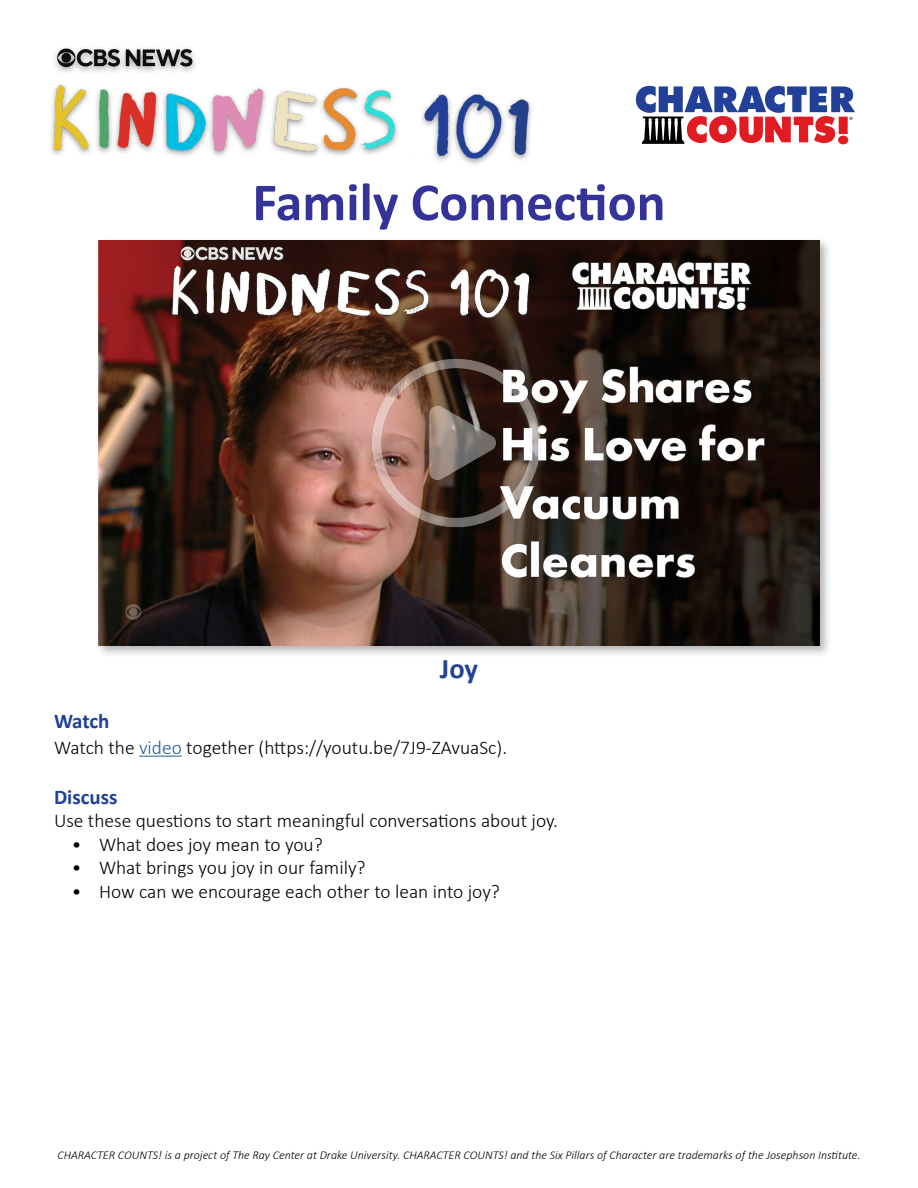
<style>
.page{position:relative;width:918px;height:1188px;background:#fff}
.page>*{position:absolute;margin:0;border:0;box-sizing:border-box;transform-origin:0 0}
.t1{font:700 54px "Calibri";color:#339}
.t2{font:700 28.5px "Calibri";color:#234396}
.t3{font:700 21px "Calibri";color:#234098}
.t4{font:300 19.5px "Calibri";color:#000}
.t5{font:italic 300 12px "Calibri";color:#000}
.s1{color:#215e9e}
</style>
<div class="page">
<img style="left:51px;top:85px;width:481px;height:79px">
<img style="left:55px;top:48px;width:140px;height:25px">
<svg style="left:636px;top:86px;width:219px;height:58px"></svg>
<hr style="left:139px;top:756px;width:43px;height:1px;background:#215e9e">
<div style="left:95px;top:237px;width:737px;height:421px;background:#000;opacity:.3"></div>
<img style="left:99px;top:240px;width:720px;height:406px">
<img style="left:360px;top:341px;width:193px;height:197px">
<h1 class="t1" style="left:252px;top:164px;width:415px">Family Connection</h1>
<h2 class="t2" style="left:440px;top:648px;width:40px">Joy</h2>
<p class="t3" style="left:54px;top:707px;width:57px">Watch</p>
<p class="t4" style="left:54px;top:735px;width:455px">Watch the <span class="s1">video</span> together (https://youtu.be/7J9-ZAvuaSc).</p>
<p class="t3" style="left:54px;top:782px;width:65px">Discuss</p>
<p class="t4" style="left:54px;top:809px;width:506px">Use these questions to start meaningful conversations about joy.</p>
<p class="t4" style="left:72px;top:832px;width:252px">• What does joy mean to you?</p>
<p class="t4" style="left:72px;top:856px;width:295px">• What brings you joy in our family?</p>
<p class="t4" style="left:72px;top:879px;width:430px">• How can we encourage each other to lean into joy?</p>
<p class="t5" style="left:57px;top:1147px;width:805px">CHARACTER COUNTS! is a project of The Ray Center at Drake University. CHARACTER COUNTS! and the Six Pillars of Character are trademarks of the Josephson Institute.</p>
</div>
